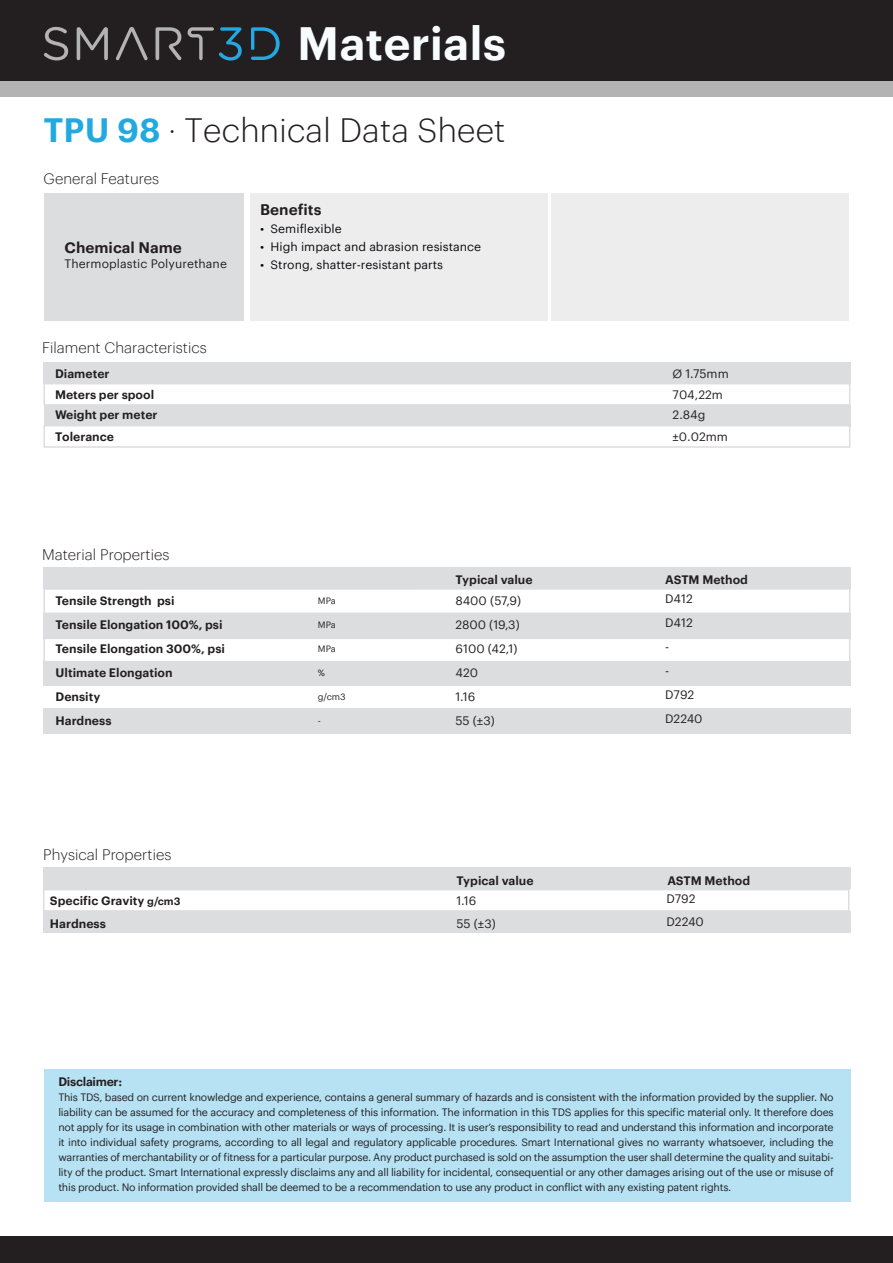
<style>
.page{position:relative;width:893px;height:1263px;background:#fff}
.page>*{position:absolute;margin:0;border:0;box-sizing:border-box;transform-origin:0 0}
.t1{font:600 45.6px "Graphik Web";color:#f9fcfe}
.t2{font:300 33px "Graphik Web";letter-spacing:.005em;color:#231f20}
.t3{font:300 15px "Graphik Web";color:#231f20}
.t4{font:600 15px "Graphik Web";color:#231f20}
.t5{font:600 12px/24px "Graphik Web";color:#231f20}
.t6{font:12px/24px "Graphik Web";color:#231f20}
.t7{font:12px "Graphik Web";color:#0b090c}
.t8{font:600 12px "Graphik Web";letter-spacing:-.025em;color:#231f20}
.t9{font:10.5px/15px "Graphik Web";letter-spacing:-.025em;color:#231f20;text-align:justify}
.t10{font:9px "Graphik Web";color:#231f20}
.s1{font-weight:600;color:#23a9e0}
.s2{font-size:10.5px}
</style>
<div class="page">
<div style="left:44px;top:1069px;width:806px;height:132px;background:#b6e2f4"></div>
<div style="left:1px;top:0;width:892px;height:82px;background:#231f20"></div>
<div style="left:1px;top:82px;width:892px;height:15px;background:#b3b3b3"></div>
<svg style="left:44px;top:27px;width:24px;height:33px"></svg>
<svg style="left:77px;top:27px;width:31px;height:33px"></svg>
<svg style="left:116px;top:27px;width:32px;height:33px"></svg>
<svg style="left:156px;top:27px;width:25px;height:33px"></svg>
<svg style="left:251px;top:27px;width:29px;height:33px"></svg>
<svg style="left:188px;top:27px;width:54px;height:34px"></svg>
<div style="left:1px;top:1236px;width:892px;height:27px;background:#231f20"></div>
<div style="left:43px;top:362px;width:807px;height:21px;background:#dcdddf"></div>
<div style="left:44px;top:405px;width:806px;height:21px;background:#dcdddf"></div>
<div style="left:44px;top:383px;width:806px;height:23px;background:#fff;border:2px solid #dcdddf"></div>
<div style="left:44px;top:425px;width:806px;height:23px;background:#fff;border:2px solid #dcdddf"></div>
<div style="left:43px;top:567px;width:807px;height:21px;background:#dcdddf"></div>
<div style="left:43px;top:613px;width:807px;height:25px;background:#dcdddf"></div>
<div style="left:43px;top:660px;width:807px;height:26px;background:#dcdddf"></div>
<div style="left:43px;top:638px;width:807px;height:24px;background:#fff;border:2px solid #dcdddf"></div>
<div style="left:43px;top:588px;width:807px;height:26px;border:2px solid #dcdddf"></div>
<div style="left:43px;top:708px;width:807px;height:26px;background:#dcdddf"></div>
<div style="left:43px;top:868px;width:807px;height:21px;background:#dcdddf"></div>
<div style="left:43px;top:911px;width:807px;height:22px;background:#dcdddf"></div>
<div style="left:43px;top:889px;width:806px;height:23px;background:#fff;border:2px solid #dcdddf"></div>
<div style="left:250px;top:193px;width:297px;height:128px;background:#ededee"></div>
<div style="left:551px;top:193px;width:298px;height:128px;background:#ededee"></div>
<div style="left:45px;top:193px;width:199px;height:128px;background:#dcdddf"></div>
<h1 class="t1" style="left:297px;top:9px;width:211px">Materials</h1>
<h2 class="t2" style="left:43px;top:106px;width:464px"><span class="s1">TPU 98</span> · Technical Data Sheet</h2>
<h3 class="t3" style="left:44px;top:167px;width:117px">General Features</h3>
<h3 class="t4" style="left:65px;top:236px;width:119px">Chemical Name</h3>
<p class="t6" style="left:65px;top:250px;width:164px">Thermoplastic Polyurethane</p>
<h3 class="t3" style="left:42px;top:336px;width:166px">Filament Characteristics</h3>
<h3 class="t4" style="left:260px;top:198px;width:63px">Benefits</h3>
<p class="t7" style="left:260px;top:220px;width:83px">• Semiflexible</p>
<p class="t7" style="left:260px;top:238px;width:223px">• High impact and abrasion resistance</p>
<p class="t7" style="left:260px;top:256px;width:185px">• Strong, shatter-resistant parts</p>
<p class="t5" style="left:55px;top:360px;width:56px">Diameter</p>
<p class="t6" style="left:673px;top:360px;width:58px">Ø 1.75mm</p>
<p class="t5" style="left:55px;top:383px;width:104px;line-height:20.4px">Meters per spool<br>Weight per meter</p>
<p class="t6" style="left:672px;top:383px;width:52px;line-height:20.4px">704,22m<br>2.84g</p>
<p class="t5" style="left:55px;top:423px;width:60px">Tolerance</p>
<p class="t6" style="left:673px;top:423px;width:57px">±0.02mm</p>
<h3 class="t3" style="left:42px;top:543px;width:129px">Material Properties</h3>
<p class="t5" style="left:455px;top:566px;width:79px">Typical value</p>
<p class="t5" style="left:665px;top:567px;width:84px">ASTM Method</p>
<p class="t6" style="left:665px;top:585px;width:39px">D412<br>D412<br>-<br>-<br>D792<br>D2240</p>
<p class="t5" style="left:56px;top:587px;width:171px">Tensile Strength psi<br>Tensile Elongation 100%, psi<br>Tensile Elongation 300%, psi<br>Ultimate Elongation<br>Density<br>Hardness</p>
<p class="t6" style="left:455px;top:587px;width:67px">8400 (57,9)<br>2800 (19,3)<br>6100 (42,1)<br>420<br>1.16<br>55 (±3)</p>
<p class="t10" style="left:318px;top:594px;width:20px">MPa</p>
<p class="t10" style="left:318px;top:618px;width:20px">MPa</p>
<p class="t10" style="left:318px;top:642px;width:20px">MPa</p>
<p class="t10" style="left:318px;top:666px;width:9px">%</p>
<p class="t10" style="left:318px;top:690px;width:29px">g/cm3</p>
<p class="t10" style="left:318px;top:714px;width:5px">-</p>
<h3 class="t3" style="left:43px;top:844px;width:130px">Physical Properties</h3>
<p class="t5" style="left:457px;top:867px;width:79px">Typical value</p>
<p class="t5" style="left:667px;top:867px;width:84px">ASTM Method</p>
<p class="t6" style="left:666px;top:887px;width:39px;line-height:22.5px">D792<br>D2240</p>
<p class="t5" style="left:50px;top:888px;width:132px;line-height:22.5px">Specific Gravity <span class="s2">g/cm3<br></span>Hardness</p>
<p class="t6" style="left:457px;top:889px;width:41px;line-height:22.5px">1.16<br>55 (±3)</p>
<p class="t8" style="left:58px;top:1072px;width:65px">Disclaimer:</p>
<p class="t9" style="left:58px;top:1088px;width:777px">This TDS, based on current knowledge and experience, contains a general summary of hazards and is consistent with the information provided by the supplier. No liability can be assumed for the accuracy and completeness of this information. The information in this TDS applies for this specific material only. It therefore does not apply for its usage in combination with other materials or ways of processing. It is user’s responsibility to read and understand this information and incorporate it into individual safety programs, according to all legal and regulatory applicable procedures. Smart International gives no warranty whatsoever, including the warranties of merchantability or of fitness for a particular purpose. Any product purchased is sold on the assumption the user shall determine the quality and suitabi&shy;lity of the product. Smart International expressly disclaims any and all liability for incidental, consequential or any other damages arising out of the use or misuse of this product. No information provided shall be deemed to be a recommendation to use any product in conflict with any existing patent rights.</p>
</div>
